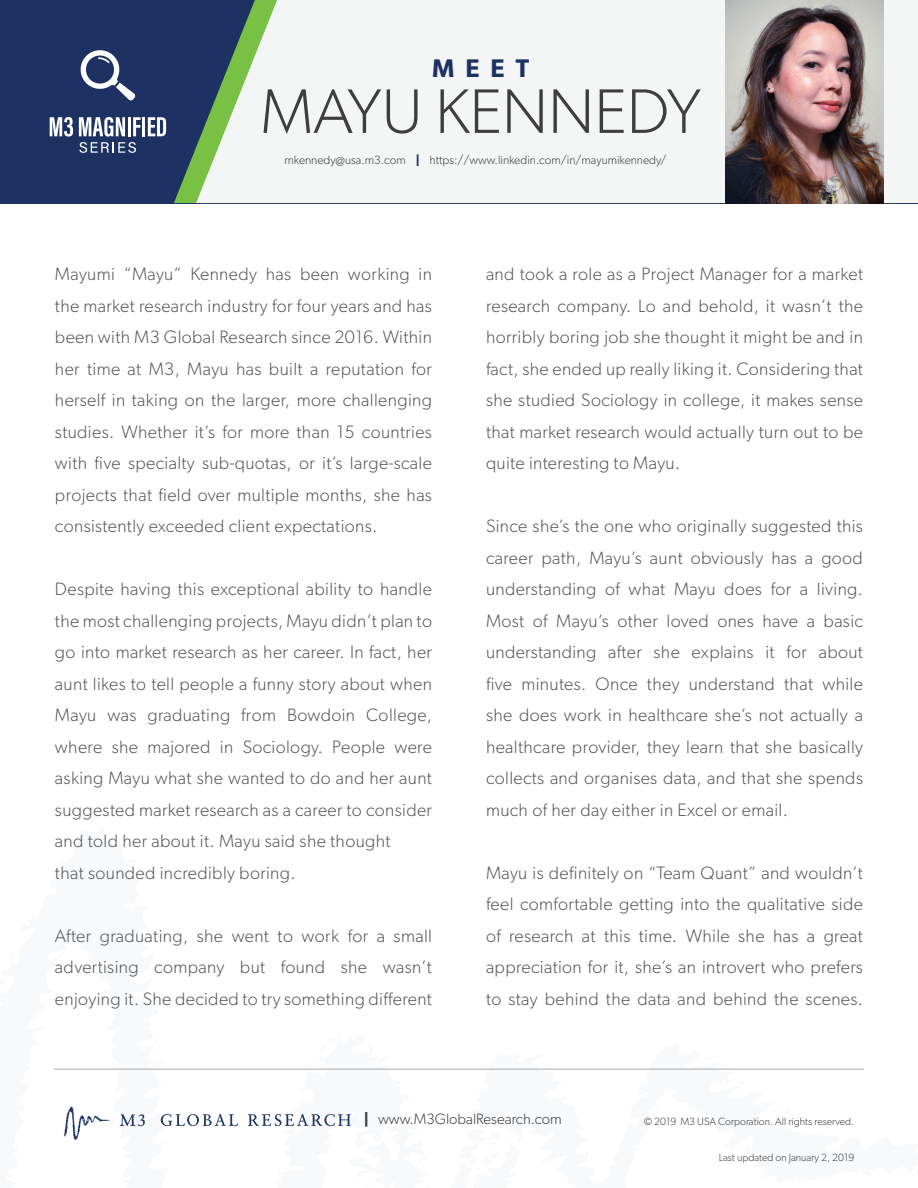
<style>
.page{position:relative;width:918px;height:1188px;background:#fff}
.page>*{position:absolute;margin:0;border:0;box-sizing:border-box;transform-origin:0 0}
.t1{font:300 63px "Gibson";color:#3e3e3f}
.t2{font:600 25.5px "Gibson";color:#1e3163}
.t3{font:300 18px/31.5px "Gibson";letter-spacing:.02em;color:#545557;text-align:justify}
.t4{font:300 15px "Gibson";color:#3e3e3f}
.t5{font:300 12px "Gibson";color:#3e3e3f}
.t6{font:300 10.5px "Gibson";color:#3e3e3f}
.s1{font-weight:700;color:#1b3565}
.s2{font-weight:700}
</style>
<div class="page">
<hr style="left:54px;top:1069px;width:810px;height:1px;background:#a8a9ad">
<svg style="left:248px;top:1114px;width:103px;height:12px"></svg>
<svg style="left:161px;top:1114px;width:77px;height:12px"></svg>
<svg style="left:64px;top:1107px;width:46px;height:33px"></svg>
<svg style="left:120px;top:1114px;width:25px;height:12px"></svg>
<div style="left:0;top:0;width:918px;height:203px;background:#1e3163"></div>
<svg style="left:174px;top:148px;width:22px;height:55px"></svg>
<svg style="left:50px;top:117px;width:23px;height:20px"></svg>
<hr style="left:142px;top:117px;width:3px;height:19px;background:#fff">
<svg style="left:148px;top:117px;width:18px;height:19px"></svg>
<svg style="left:79px;top:117px;width:62px;height:36px"></svg>
<svg style="left:80px;top:50px;width:56px;height:51px"></svg>
<svg style="left:196px;top:0;width:722px;height:203px;background:#e7ebe9"></svg>
<img style="left:726px;top:0;width:157px;height:203px">
<h2 class="t2" style="left:432px;top:53px;width:98px">MEET</h2>
<h1 class="t1" style="left:260px;top:73px;width:442px">MAYU KENNEDY</h1>
<p class="t5" style="left:285px;top:152px;width:383px">mkennedy@usa.m3.com <span class="s1">|</span> https://www.linkedin.com/in/mayumikennedy/</p>
<p class="t3" style="left:55px;top:258px;width:379px">Mayumi “Mayu” Kennedy has been working in the market research industry for four years and has been with M3 Global Research since 2016. Within her time at M3, Mayu has built a reputation for herself in taking on the larger, more challenging studies. Whether it’s for more than 15 countries with five specialty sub-quotas, or it’s large-scale projects that field over multiple months, she has consistently exceeded client expectations.</p>
<p class="t3" style="left:55px;top:573px;width:379px;text-align:left">Despite having this exceptional ability to handle the most challenging projects, Mayu didn’t plan to go into market research as her career. In fact, her aunt likes to tell people a funny story about when Mayu was graduating from Bowdoin College, where she majored in Sociology. People were asking Mayu what she wanted to do and her aunt suggested market research as a career to consider and told her about it. Mayu said she thought<br>that sounded incredibly boring.</p>
<p class="t3" style="left:55px;top:919px;width:379px">After graduating, she went to work for a small advertising company but found she wasn’t enjoying it. She decided to try something different</p>
<p class="t3" style="left:486px;top:258px;width:379px">and took a role as a Project Manager for a market research company. Lo and behold, it wasn’t the horribly boring job she thought it might be and in fact, she ended up really liking it. Considering that she studied Sociology in college, it makes sense that market research would actually turn out to be quite interesting to Mayu.</p>
<p class="t3" style="left:486px;top:510px;width:379px">Since she’s the one who originally suggested this career path, Mayu’s aunt obviously has a good understanding of what Mayu does for a living.<br>Most of Mayu’s other loved ones have a basic understanding after she explains it for about five minutes. Once they understand that while she does work in healthcare she’s not actually a healthcare provider, they learn that she basically collects and organises data, and that she spends much of her day either in Excel or email.</p>
<p class="t3" style="left:486px;top:856px;width:379px">Mayu is definitely on “Team Quant” and wouldn’t feel comfortable getting into the qualitative side of research at this time. While she has a great appreciation for it, she’s an introvert who prefers to stay behind the data and behind the scenes.</p>
<p class="t4" style="left:363px;top:1110px;width:200px"><span class="s2">|</span> www.M3GlobalResearch.com</p>
<p class="t6" style="left:644px;top:1115px;width:212px">© 2019 M3 USA Corporation. All rights reserved.</p>
<p class="t6" style="left:719px;top:1151px;width:137px">Last updated on January 2, 2019</p>
</div>
